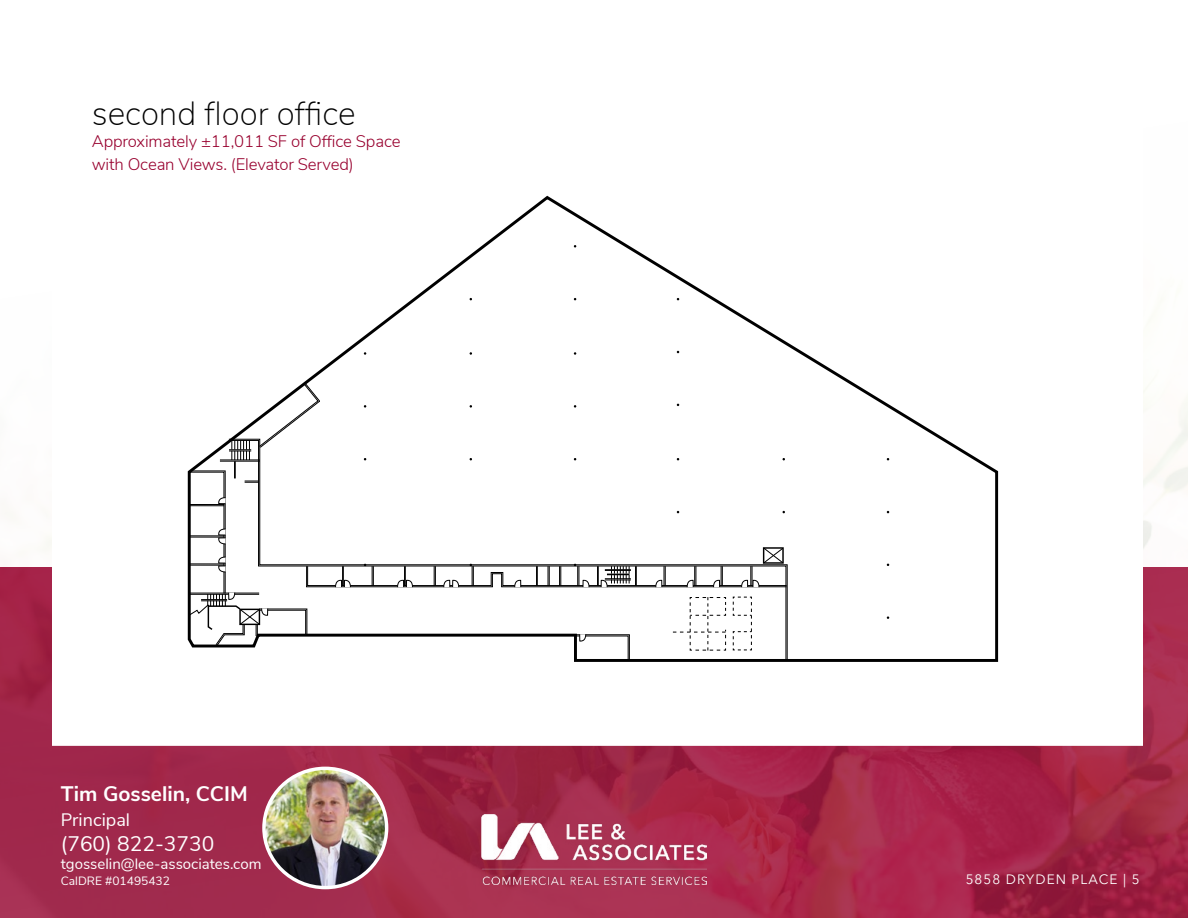
<style>
.page{position:relative;width:1188px;height:918px;background:#fff}
.page>*{position:absolute;margin:0;border:0;box-sizing:border-box;transform-origin:0 0}
.t1{font:200 33.45px "Nunito Sans";color:#000}
.t2{font:700 21px "Nunito Sans";color:#fff}
.t3{font:21px "Nunito Sans";color:#fff}
.t4{font:18px "Nunito Sans";color:#fff}
.t5{font:300 16.8px/22.5px "Nunito Sans";letter-spacing:-.01em;color:#98002e}
.t6{font:15px "Nunito Sans";color:#fff}
.t7{font:13.5px "Avenir Next LT Pro";letter-spacing:.08em;color:#fff}
.t8{font:12px "Nunito Sans";color:#fff}
</style>
<div class="page">
<img style="left:0;top:386px;width:1188px;height:532px">
<img style="left:264px;top:768px;width:123px;height:120px">
<div style="left:262px;top:767px;width:126px;height:122px;border:3px solid #fff;border-radius:50%"></div>
<img style="left:481px;top:815px;width:226px;height:69px">
<div style="left:52px;top:51px;width:1091px;height:695px;background:#fff"></div>
<svg style="left:187px;top:195px;width:812px;height:467px"></svg>
<svg style="left:188px;top:363px;width:656px;height:299px"></svg>
<h1 class="t1" style="left:92px;top:89px;width:265px">second floor office</h1>
<p class="t5" style="left:92px;top:129px;width:310px">Approximately ±11,011 SF of Office Space with Ocean Views. (Elevator Served)</p>
<p class="t2" style="left:61px;top:778px;width:188px">Tim Gosselin, CCIM</p>
<p class="t4" style="left:61px;top:806px;width:71px">Principal</p>
<p class="t3" style="left:61px;top:828px;width:155px">(760) 822-3730</p>
<p class="t6" style="left:61px;top:853px;width:202px">tgosselin@lee-associates.com</p>
<p class="t8" style="left:61px;top:873px;width:111px">CalDRE #01495432</p>
<p class="t7" style="left:966px;top:871px;width:175px">5858 DRYDEN PLACE | 5</p>
</div>
